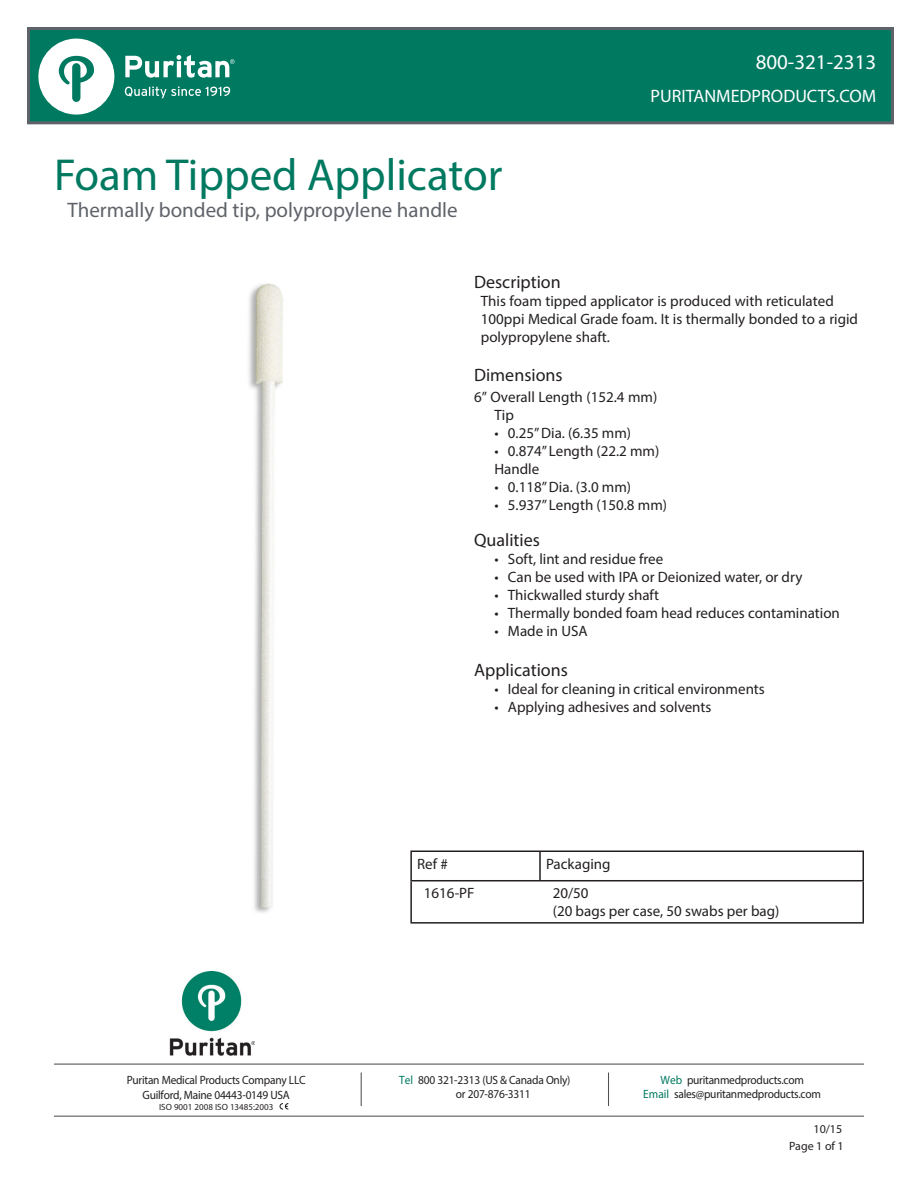
<style>
.page{position:relative;width:918px;height:1188px;background:#fff}
.page>*{position:absolute;margin:0;border:0;box-sizing:border-box;transform-origin:0 0}
.t1{font:45px "Myriad Pro";color:#007961}
.t2{font:21px "Myriad Pro";color:#5f6369}
.t3{font:21px "Myriad Pro";color:#fff}
.t4{font:18px "Myriad Pro";color:#231f20}
.t5{font:18px "Myriad Pro";color:#fff}
.t6{font:15px/18px "Myriad Pro";color:#231f20}
.t7{font:12px/14.4px "Myriad Pro";letter-spacing:-.02em;color:#231f20;text-align:center;scale:.95 1}
.t8{font:12px "Myriad Pro";letter-spacing:-.02em;color:#231f20}
.t9{font:9px "Myriad Pro";color:#231f20}
.s1{color:#007961}
</style>
<div class="page">
<img style="left:169px;top:972px;width:86px;height:84px">
<hr style="left:54px;top:1064px;width:810px;height:1px;background:#505052">
<hr style="left:361px;top:1073px;width:1px;height:33px;background:#505052">
<hr style="left:608px;top:1073px;width:1px;height:33px;background:#505052">
<hr style="left:54px;top:1116px;width:810px;height:1px;background:#505052">
<div style="left:27px;top:27px;width:867px;height:97px;background:#007961;border:3px solid #5f6369"></div>
<svg style="left:38px;top:39px;width:76px;height:76px"></svg>
<svg style="left:125px;top:86px;width:105px;height:12px"></svg>
<svg style="left:125px;top:55px;width:110px;height:23px"></svg>
<svg style="left:280px;top:1103px;width:8px;height:7px"></svg>
<img style="left:248px;top:283px;width:35px;height:630px">
<hr style="left:410px;top:881px;width:2px;height:41px;background:#231f20">
<hr style="left:862px;top:881px;width:2px;height:41px;background:#231f20">
<hr style="left:410px;top:922px;width:130px;height:2px;background:#231f20">
<hr style="left:540px;top:922px;width:324px;height:2px;background:#231f20">
<hr style="left:410px;top:850px;width:130px;height:2px;background:#231f20">
<hr style="left:410px;top:852px;width:2px;height:28px;background:#231f20">
<hr style="left:540px;top:850px;width:324px;height:2px;background:#231f20">
<hr style="left:539px;top:852px;width:2px;height:28px;background:#231f20">
<hr style="left:862px;top:852px;width:2px;height:28px;background:#231f20">
<hr style="left:410px;top:880px;width:130px;height:1px;background:#231f20">
<hr style="left:540px;top:880px;width:324px;height:1px;background:#231f20">
<p class="t1" style="left:54px;top:148px;width:450px">Foam Tipped Applicator</p>
<p class="t2" style="left:68px;top:197px;width:392px">Thermally bonded tip, polypropylene handle</p>
<p class="t3" style="left:756px;top:49px;width:122px">800-321-2313</p>
<p class="t5" style="left:651px;top:85px;width:227px">PURITANMEDPRODUCTS.COM</p>
<p class="t4" style="left:474px;top:271px;width:88px">Description</p>
<p class="t6" style="left:481px;top:292px;width:379px">This foam tipped applicator is produced with reticulated<br>100ppi Medical Grade foam. It is thermally bonded to a rigid polypropylene shaft.</p>
<p class="t4" style="left:474px;top:364px;width:90px">Dimensions</p>
<p class="t6" style="left:474px;top:388px;width:185px">6” Overall Length (152.4 mm)</p>
<p class="t6" style="left:494px;top:406px;width:21px">Tip</p>
<p class="t6" style="left:494px;top:424px;width:138px">• 0.25” Dia. (6.35 mm)</p>
<p class="t6" style="left:494px;top:442px;width:167px">• 0.874” Length (22.2 mm)</p>
<p class="t6" style="left:494px;top:460px;width:46px">Handle</p>
<p class="t6" style="left:494px;top:478px;width:138px">• 0.118” Dia. (3.0 mm)</p>
<p class="t6" style="left:494px;top:496px;width:174px">• 5.937” Length (150.8 mm)</p>
<p class="t4" style="left:474px;top:529px;width:67px">Qualities</p>
<p class="t6" style="left:494px;top:550px;width:170px">• Soft, lint and residue free</p>
<p class="t6" style="left:494px;top:568px;width:310px">• Can be used with IPA or Deionized water, or dry</p>
<p class="t6" style="left:494px;top:586px;width:166px">• Thickwalled sturdy shaft</p>
<p class="t6" style="left:494px;top:604px;width:347px">• Thermally bonded foam head reduces contamination</p>
<p class="t6" style="left:494px;top:622px;width:95px">• Made in USA</p>
<p class="t4" style="left:474px;top:659px;width:95px">Applications</p>
<p class="t6" style="left:494px;top:680px;width:272px">• Ideal for cleaning in critical environments</p>
<p class="t6" style="left:494px;top:698px;width:219px">• Applying adhesives and solvents</p>
<p class="t7" style="left:127px;top:1073px;width:190px">Puritan Medical Products Company LLC</p>
<p class="t7" style="left:143px;top:1087px;width:157px">Guilford, Maine 04443-0149 USA</p>
<p class="t9" style="left:159px;top:1101px;width:116px">ISO 9001 2008 ISO 13485:2003</p>
<p class="t6" style="left:417px;top:854px;width:32px">Ref #</p>
<p class="t6" style="left:546px;top:854px;width:66px">Packaging</p>
<p class="t6" style="left:424px;top:884px;width:52px">1616-PF</p>
<p class="t6" style="left:553px;top:884px;width:37px">20/50</p>
<p class="t6" style="left:553px;top:902px;width:228px">(20 bags per case, 50 swabs per bag)</p>
<p class="t7" style="left:399px;top:1072px;width:182px"><span class="s1">Tel</span> 800 321-2313 (US &amp; Canada Only)</p>
<p class="t7" style="left:456px;top:1087px;width:80px">or 207-876-3311</p>
<p class="t7" style="left:643px;top:1072px;width:189px"><span class="s1">Web</span> puritanmedproducts.com<br><span class="s1">Email</span> sales@puritanmedproducts.com</p>
<p class="t8" style="left:814px;top:1121px;width:30px">10/15</p>
<p class="t8" style="left:789px;top:1139px;width:56px">Page 1 of 1</p>
</div>
